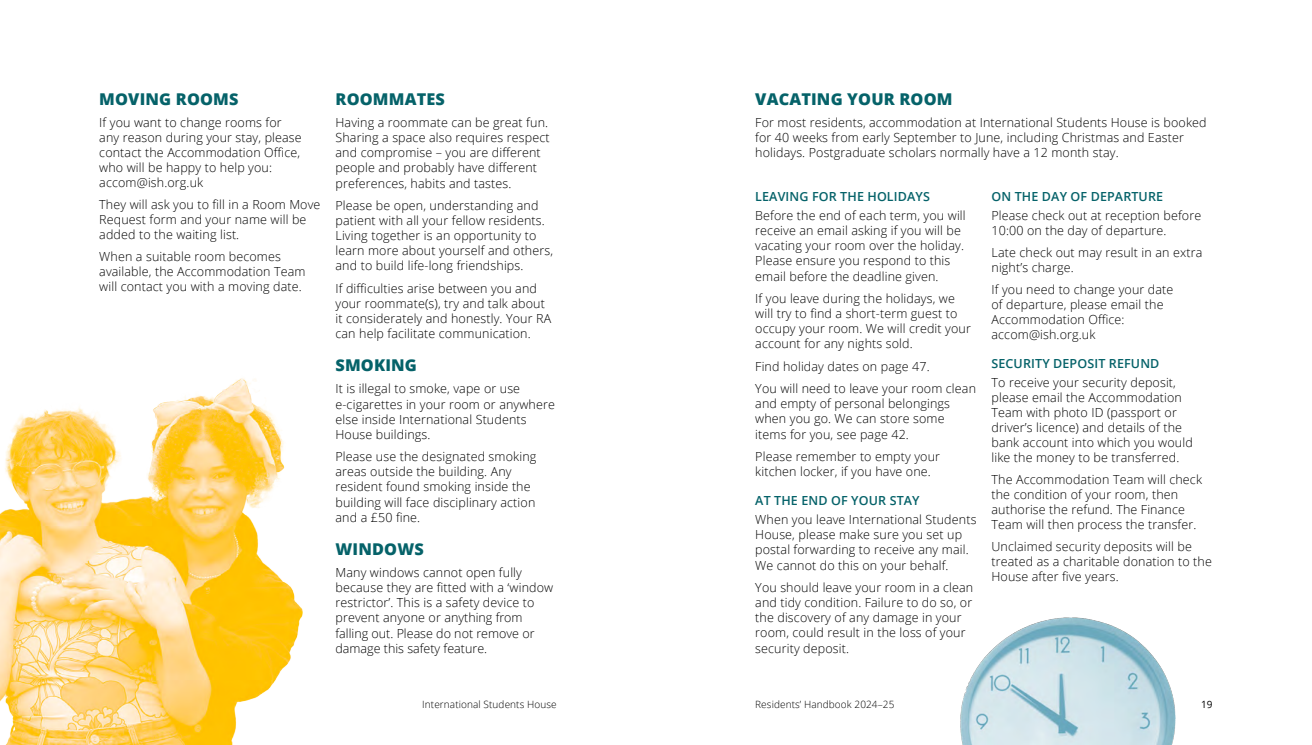
<style>
.page{position:relative;width:1312px;height:745px;background:#fff}
.page>*{position:absolute;margin:0;border:0;box-sizing:border-box;transform-origin:0 0}
.t1{font:800 16.25px "Open Sans";letter-spacing:.01em;color:#056269}
.t2{font:300 12.5px/15.1px "Open Sans";letter-spacing:.01em;color:#000}
.t3{font:600 12.5px "Open Sans";letter-spacing:.01em;color:#056269}
.t4{font:300 10px "Open Sans";letter-spacing:.01em;color:#000}
.t5{font:10px "Open Sans";color:#000}
</style>
<div class="page">
<img style="left:960px;top:617px;width:215px;height:127px">
<img style="left:0;top:378px;width:302px;height:366px">
<h1 class="t1" style="left:99px;top:86px;width:141px">MOVING ROOMS</h1>
<p class="t2" style="left:99px;top:114px;width:204px">If you want to change rooms for any reason during your stay, please contact the Accommodation Office, who will be happy to help you: accom@ish.org.uk</p>
<p class="t2" style="left:99px;top:196px;width:223px">They will ask you to fill in a Room Move<br>Request form and your name will be added to the waiting list.</p>
<p class="t2" style="left:99px;top:248px;width:208px">When a suitable room becomes available, the Accommodation Team will contact you with a moving date.</p>
<h1 class="t1" style="left:335px;top:86px;width:111px">ROOMMATES</h1>
<p class="t2" style="left:335px;top:114px;width:215px">Having a roommate can be great fun.<br>Sharing a space also requires respect and compromise – you are different people and probably have different preferences, habits and tastes.</p>
<p class="t2" style="left:335px;top:197px;width:219px">Please be open, understanding and patient with all your fellow residents.<br>Living together is an opportunity to learn more about yourself and others, and to build life-long friendships.</p>
<p class="t2" style="left:335px;top:280px;width:217px">If difficulties arise between you and your roommate(s), try and talk about it considerately and honestly. Your RA can help facilitate communication.</p>
<h1 class="t1" style="left:335px;top:352px;width:83px">SMOKING</h1>
<p class="t2" style="left:335px;top:380px;width:221px">It is illegal to smoke, vape or use e-cigarettes in your room or anywhere else inside International Students<br>House buildings.</p>
<p class="t2" style="left:335px;top:448px;width:202px">Please use the designated smoking areas outside the building. Any resident found smoking inside the building will face disciplinary action and a £50 fine.</p>
<h1 class="t1" style="left:335px;top:536px;width:90px">WINDOWS</h1>
<p class="t2" style="left:335px;top:564px;width:219px">Many windows cannot open fully because they are fitted with a ‘window restrictor’. This is a safety device to prevent anyone or anything from falling out. Please do not remove or damage this safety feature.</p>
<h1 class="t1" style="left:755px;top:86px;width:199px">VACATING YOUR ROOM</h1>
<p class="t2" style="left:755px;top:114px;width:453px">For most residents, accommodation at International Students House is booked for 40 weeks from early September to June, including Christmas and Easter holidays. Postgraduate scholars normally have a 12 month stay.</p>
<p class="t3" style="left:755px;top:188px;width:176px">LEAVING FOR THE HOLIDAYS</p>
<p class="t2" style="left:755px;top:207px;width:212px">Before the end of each term, you will receive an email asking if you will be vacating your room over the holiday.<br>Please ensure you respond to this email before the deadline given.</p>
<p class="t2" style="left:755px;top:290px;width:217px">If you leave during the holidays, we will try to find a short-term guest to occupy your room. We will credit your account for any nights sold.</p>
<p class="t2" style="left:755px;top:354px;width:222px;line-height:22.2px">Find holiday dates on page 47.<br>You will need to leave your room clean</p>
<p class="t2" style="left:755px;top:395px;width:196px">and empty of personal belongings when you go. We can store some items for you, see page 42.</p>
<p class="t2" style="left:755px;top:448px;width:186px">Please remember to empty your kitchen locker, if you have one.</p>
<p class="t3" style="left:755px;top:492px;width:166px">AT THE END OF YOUR STAY</p>
<p class="t2" style="left:755px;top:511px;width:223px">When you leave International Students House, please make sure you set up postal forwarding to receive any mail.<br>We cannot do this on your behalf.</p>
<p class="t2" style="left:755px;top:579px;width:219px">You should leave your room in a clean and tidy condition. Failure to do so, or the discovery of any damage in your room, could result in the loss of your security deposit.</p>
<p class="t3" style="left:991px;top:188px;width:173px">ON THE DAY OF DEPARTURE</p>
<p class="t2" style="left:991px;top:207px;width:211px">Please check out at reception before<br>10:00 on the day of departure.</p>
<p class="t2" style="left:991px;top:244px;width:212px">Late check out may result in an extra night’s charge.</p>
<p class="t2" style="left:991px;top:281px;width:183px">If you need to change your date of departure, please email the<br>Accommodation Office: accom@ish.org.uk</p>
<p class="t3" style="left:991px;top:355px;width:169px">SECURITY DEPOSIT REFUND</p>
<p class="t2" style="left:991px;top:374px;width:203px">To receive your security deposit, please email the Accommodation Team with photo ID (passport or driver’s licence) and details of the bank account into which you would like the money to be transferred.</p>
<p class="t2" style="left:991px;top:471px;width:212px">The Accommodation Team will check the condition of your room, then authorise the refund. The Finance Team will then process the transfer.</p>
<p class="t2" style="left:991px;top:538px;width:222px">Unclaimed security deposits will be treated as a charitable donation to the<br>House after five years.</p>
<p class="t4" style="left:422px;top:697px;width:136px">International Students House</p>
<p class="t4" style="left:755px;top:697px;width:141px">Residents’ Handbook 2024–25</p>
<p class="t5" style="left:1200px;top:697px;width:13px">19</p>
</div>
